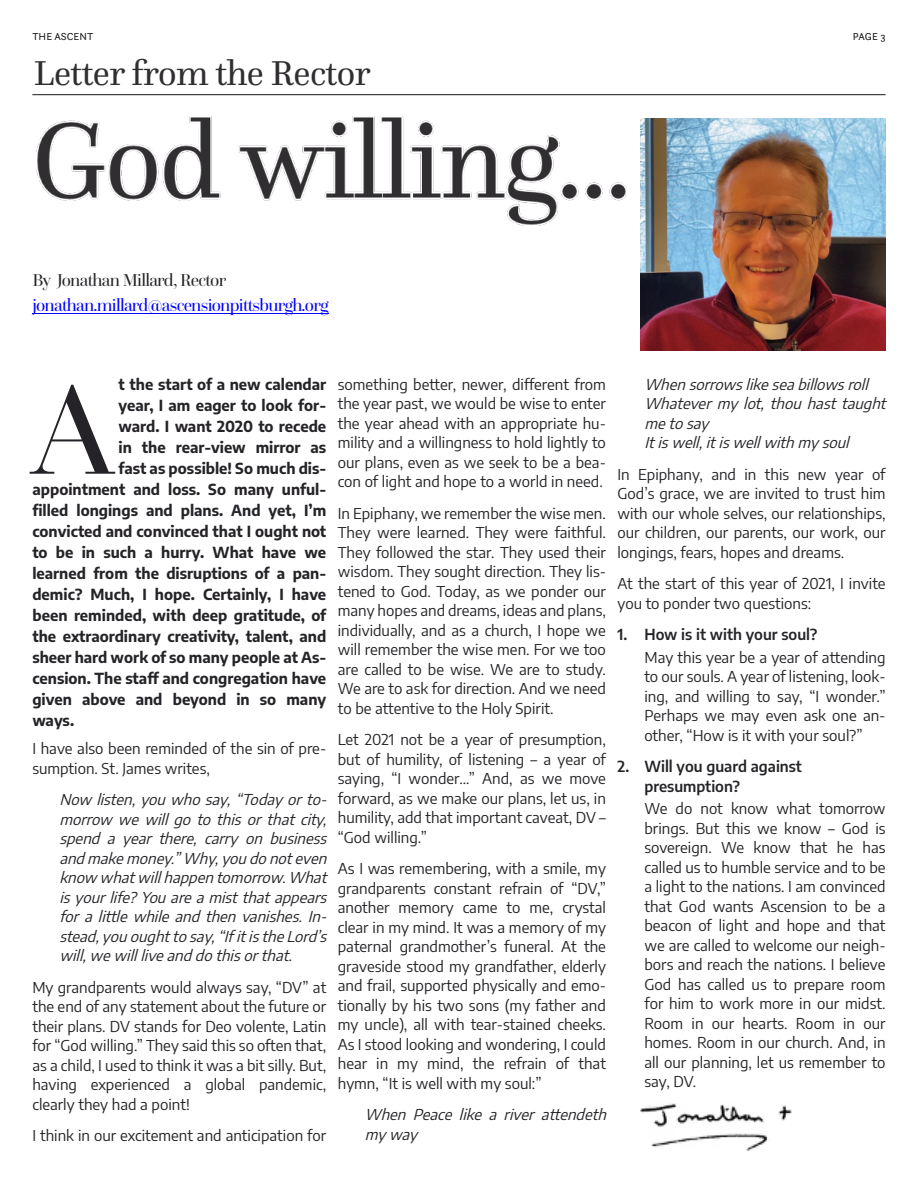
<style>
.page{position:relative;width:918px;height:1188px;background:#fff}
.page>*{position:absolute;margin:0;border:0;box-sizing:border-box;transform-origin:0 0}
.t1{font:133.8px "Questa Grande";color:#252327}
.t2{font:36px "Questa";letter-spacing:-.02em;color:#312e32}
.t3{font:18px "Questa Grande";letter-spacing:-.04em;color:#00f}
.t4{font:18px "Questa Grande";letter-spacing:-.04em;color:#252327}
.t5{font:15px/19.5px "Encode Sans";color:#252327;text-align:justify}
.t6{font:700 15px "Encode Sans";color:#252327}
.t7{font:italic 15px/19.5px "Encode Sans";letter-spacing:-.005em;color:#252327}
.t8{font:600 15px/19.5px "Encode Sans";color:#252327}
.t9{font:10.5px "Questa Sans";color:#1a171b}
</style>
<div class="page">
<hr style="left:32px;top:94px;width:854px;height:1px;background:#1a171b">
<img style="left:37px;top:117px;width:590px;height:108px">
<img style="left:641px;top:1103px;width:151px;height:48px">
<hr style="left:32px;top:313px;width:297px;height:1px;background:#00f">
<img style="left:641px;top:118px;width:245px;height:233px">
<p class="t9" style="left:32px;top:32px;width:63px">THE ASCENT</p>
<p class="t9" style="left:853px;top:32px;width:34px">PAGE 3</p>
<h2 class="t2" style="left:34px;top:58px;width:338px">Letter from the Rector</h2>
<p class="t4" style="left:32px;top:272px;width:195px">By Jonathan Millard, Rector</p>
<p class="t3" style="left:32px;top:298px;width:298px">jonathan.millard@ascensionpittsburgh.org</p>
<p class="t6" style="left:119px;top:374px;width:209px">t the start of a new calendar</p>
<p class="t6" style="left:119px;top:395px;width:209px">year, I am eager to look for‐</p>
<p class="t6" style="left:119px;top:416px;width:209px">ward. I want 2020 to recede</p>
<p class="t6" style="left:119px;top:437px;width:209px">in the rear-view mirror as</p>
<p class="t6" style="left:119px;top:458px;width:209px">fast as possible! So much dis‐</p>
<p class="t6" style="left:32px;top:479px;width:295px">appointment and loss. So many unful‐</p>
<p class="t6" style="left:32px;top:500px;width:295px">filled longings and plans. And yet, I’m</p>
<p class="t6" style="left:32px;top:521px;width:295px">convicted and convinced that I ought not</p>
<p class="t6" style="left:32px;top:542px;width:295px">to be in such a hurry. What have we</p>
<p class="t6" style="left:32px;top:563px;width:295px">learned from the disruptions of a pan‐</p>
<p class="t6" style="left:32px;top:584px;width:295px">demic? Much, I hope. Certainly, I have</p>
<p class="t6" style="left:32px;top:605px;width:295px">been reminded, with deep gratitude, of</p>
<p class="t6" style="left:32px;top:626px;width:295px">the extraordinary creativity, talent, and</p>
<p class="t6" style="left:32px;top:647px;width:295px">sheer hard work of so many people at As‐</p>
<p class="t6" style="left:32px;top:668px;width:295px">cension. The staff and congregation have</p>
<p class="t6" style="left:32px;top:689px;width:295px">given above and beyond in so many</p>
<p class="t6" style="left:32px;top:710px;width:43px">ways.</p>
<p class="t5" style="left:32px;top:738px;width:295px">I have also been reminded of the sin of pre‐ sumption. St. James writes,</p>
<p class="t7" style="left:59px;top:789px;width:273px;text-align:justify">Now listen, you who say, “Today or to‐ morrow we will go to this or that city, spend a year there, carry on business and make money.” Why, you do not even know what will happen tomorrow. What is your life? You are a mist that appears for a little while and then vanishes. In‐ stead, you ought to say, “If it is the Lord’s will, we will live and do this or that.</p>
<p class="t5" style="left:32px;top:977px;width:295px">My grandparents would always say, “DV” at the end of any statement about the future or their plans. DV stands for Deo volente, Latin for “God willing.” They said this so often that, as a child, I used to think it was a bit silly. But, having experienced a global pandemic, clearly they had a point!</p>
<p class="t5" style="left:32px;top:1125px;width:295px">I think in our excitement and anticipation for</p>
<h1 class="t1" style="left:32px;top:373px;width:82px">A</h1>
<p class="t5" style="left:338px;top:374px;width:270px">something better, newer, different from the year past, we would be wise to enter the year ahead with an appropriate hu‐ mility and a willingness to hold lightly to our plans, even as we seek to be a bea‐ con of light and hope to a world in need.</p>
<p class="t5" style="left:338px;top:503px;width:270px">In Epiphany, we remember the wise men.<br>They were learned. They were faithful.<br>They followed the star. They used their wisdom. They sought direction. They lis‐ tened to God. Today, as we ponder our many hopes and dreams, ideas and plans, individually, and as a church, I hope we will remember the wise men. For we too are called to be wise. We are to study.<br>We are to ask for direction. And we need to be attentive to the Holy Spirit.</p>
<p class="t5" style="left:338px;top:729px;width:270px">Let 2021 not be a year of presumption, but of humility, of listening – a year of saying, “I wonder…” And, as we move forward, as we make our plans, let us, in humility, add that important caveat, DV – “God willing.”</p>
<p class="t5" style="left:338px;top:858px;width:270px">As I was remembering, with a smile, my grandparents constant refrain of “DV,” another memory came to me, crystal clear in my mind. It was a memory of my paternal grandmother’s funeral. At the graveside stood my grandfather, elderly and frail, supported physically and emo‐ tionally by his two sons (my father and my uncle), all with tear-stained cheeks.<br>As I stood looking and wondering, I could hear in my mind, the refrain of that hymn, “It is well with my soul:”</p>
<p class="t7" style="left:365px;top:1104px;width:247px">When Peace like a river attendeth my way</p>
<p class="t7" style="left:644px;top:374px;width:247px">When sorrows like sea billows roll<br>Whatever my lot, thou hast taught me to say<br>It is well, it is well with my soul</p>
<p class="t5" style="left:617px;top:464px;width:270px">In Epiphany, and in this new year of God’s grace, we are invited to trust him with our whole selves, our relationships, our children, our parents, our work, our longings, fears, hopes and dreams.</p>
<p class="t5" style="left:617px;top:573px;width:270px">At the start of this year of 2021, I invite you to ponder two questions:</p>
<p class="t8" style="left:617px;top:624px;width:201px">1. How is it with your soul?</p>
<p class="t5" style="left:644px;top:647px;width:243px">May this year be a year of attending to our souls. A year of listening, look‐ ing, and willing to say, “I wonder.” Perhaps we may even ask one an‐ other, “How is it with your soul?”</p>
<p class="t8" style="left:644px;top:756px;width:159px;text-indent:-27px">2. Will you guard against presumption?</p>
<p class="t5" style="left:644px;top:798px;width:243px">We do not know what tomorrow brings. But this we know – God is sovereign. We know that he has called us to humble service and to be a light to the nations. I am convinced that God wants Ascension to be a beacon of light and hope and that we are called to welcome our neigh‐ bors and reach the nations. I believe God has called us to prepare room for him to work more in our midst.<br>Room in our hearts. Room in our homes. Room in our church. And, in all our planning, let us remember to say, DV.</p>
</div>
